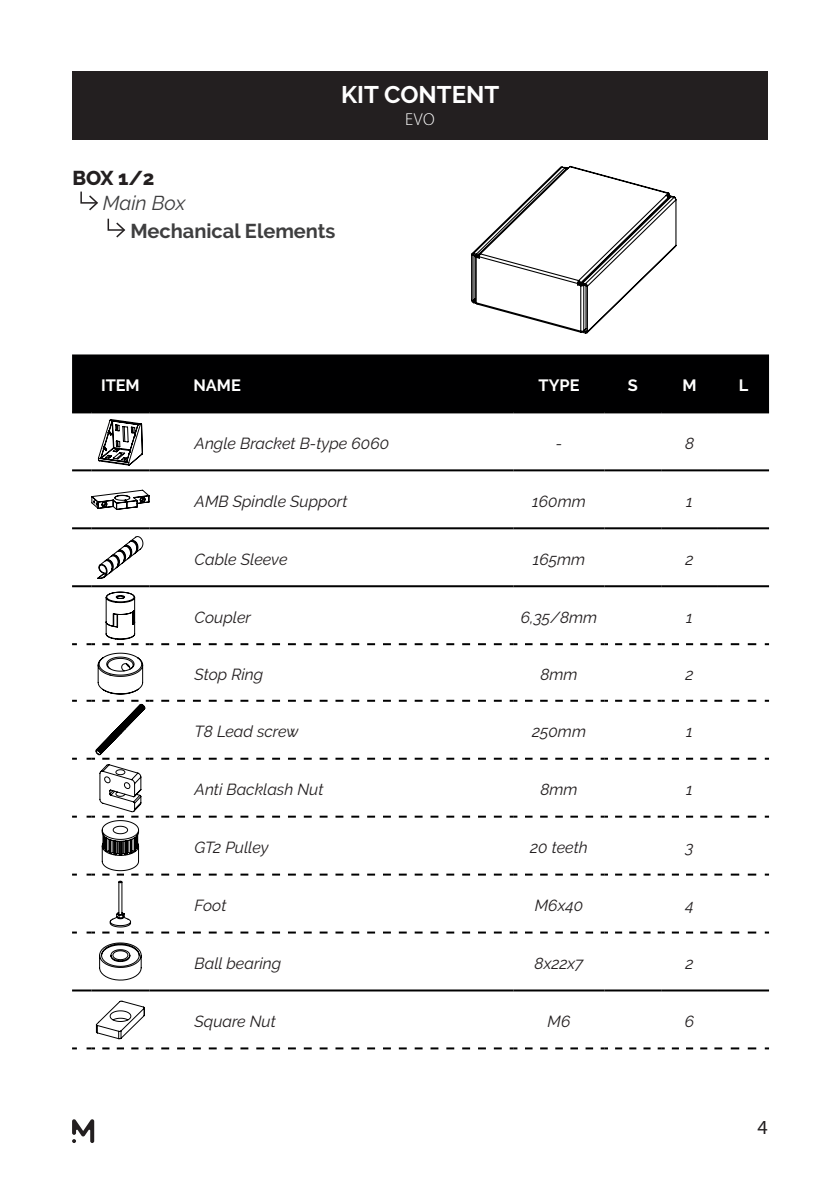
<style>
.page{position:relative;width:840px;height:1191px;background:#fff}
.page>*{position:absolute;margin:0;border:0;box-sizing:border-box;transform-origin:0 0}
.t1{font:700 24px "Raleway";color:#fff}
.t2{font:700 20px "Raleway";color:#3e3e3f}
.t3{font:italic 20px "Raleway";color:#3e3e3f}
.t4{font:800 20px "Raleway";color:#231f20}
.t5{font:20px "Myriad Pro";color:#231f20}
.t6{font:300 17.2px "Myriad Pro";color:#fff}
.t7{font:700 16.4px "Raleway";color:#fff}
.t8{font:italic 16px "Raleway";color:#231f20}
</style>
<div class="page">
<svg style="left:72px;top:1119px;width:22px;height:24px"></svg>
<svg style="left:471px;top:165px;width:206px;height:169px"></svg>
<div style="left:72px;top:72px;width:695px;height:68px;background:#231f20"></div>
<svg style="left:80px;top:191px;width:18px;height:20px"></svg>
<svg style="left:107px;top:218px;width:19px;height:20px"></svg>
<div style="left:72px;top:354px;width:696px;height:57px;background:#000001"></div>
<svg style="left:72px;top:527px;width:19px;height:2px"></svg>
<hr style="left:91px;top:527px;width:58px;height:2px;background:#000">
<hr style="left:149px;top:527px;width:364px;height:2px;background:#000">
<hr style="left:513px;top:527px;width:91px;height:2px;background:#000">
<hr style="left:604px;top:527px;width:56px;height:2px;background:#000">
<hr style="left:660px;top:527px;width:57px;height:2px;background:#000">
<hr style="left:717px;top:527px;width:51px;height:2px;background:#000">
<svg style="left:72px;top:585px;width:19px;height:2px"></svg>
<hr style="left:91px;top:585px;width:58px;height:2px;background:#000">
<hr style="left:149px;top:585px;width:364px;height:2px;background:#000">
<hr style="left:513px;top:585px;width:91px;height:2px;background:#000">
<hr style="left:604px;top:585px;width:56px;height:2px;background:#000">
<hr style="left:660px;top:585px;width:57px;height:2px;background:#000">
<hr style="left:717px;top:585px;width:51px;height:2px;background:#000">
<svg style="left:72px;top:643px;width:23px;height:2px"></svg>
<svg style="left:161px;top:643px;width:356px;height:2px"></svg>
<svg style="left:525px;top:643px;width:82px;height:2px"></svg>
<svg style="left:615px;top:643px;width:49px;height:2px"></svg>
<svg style="left:671px;top:643px;width:50px;height:2px"></svg>
<svg style="left:730px;top:643px;width:38px;height:2px"></svg>
<svg style="left:161px;top:700px;width:356px;height:2px"></svg>
<svg style="left:525px;top:700px;width:82px;height:2px"></svg>
<svg style="left:615px;top:700px;width:49px;height:2px"></svg>
<svg style="left:671px;top:700px;width:50px;height:2px"></svg>
<svg style="left:730px;top:700px;width:38px;height:2px"></svg>
<svg style="left:161px;top:757px;width:356px;height:2px"></svg>
<svg style="left:525px;top:757px;width:82px;height:2px"></svg>
<svg style="left:615px;top:757px;width:49px;height:2px"></svg>
<svg style="left:671px;top:757px;width:50px;height:2px"></svg>
<svg style="left:730px;top:757px;width:38px;height:2px"></svg>
<svg style="left:161px;top:815px;width:356px;height:2px"></svg>
<svg style="left:525px;top:815px;width:82px;height:2px"></svg>
<svg style="left:615px;top:815px;width:49px;height:2px"></svg>
<svg style="left:671px;top:815px;width:50px;height:2px"></svg>
<svg style="left:730px;top:815px;width:38px;height:2px"></svg>
<svg style="left:161px;top:873px;width:356px;height:2px"></svg>
<svg style="left:525px;top:873px;width:82px;height:2px"></svg>
<svg style="left:615px;top:873px;width:49px;height:2px"></svg>
<svg style="left:671px;top:873px;width:50px;height:2px"></svg>
<svg style="left:730px;top:873px;width:38px;height:2px"></svg>
<svg style="left:161px;top:931px;width:356px;height:2px"></svg>
<svg style="left:525px;top:931px;width:82px;height:2px"></svg>
<svg style="left:615px;top:931px;width:49px;height:2px"></svg>
<svg style="left:671px;top:931px;width:50px;height:2px"></svg>
<svg style="left:730px;top:931px;width:38px;height:2px"></svg>
<svg style="left:72px;top:411px;width:19px;height:2px"></svg>
<hr style="left:91px;top:411px;width:58px;height:2px;background:#000">
<hr style="left:149px;top:411px;width:364px;height:2px;background:#000">
<hr style="left:513px;top:411px;width:91px;height:2px;background:#000">
<hr style="left:604px;top:411px;width:56px;height:2px;background:#000">
<hr style="left:660px;top:411px;width:57px;height:2px;background:#000">
<hr style="left:717px;top:411px;width:51px;height:2px;background:#000">
<svg style="left:72px;top:469px;width:19px;height:2px"></svg>
<hr style="left:91px;top:469px;width:58px;height:2px;background:#000">
<hr style="left:149px;top:469px;width:364px;height:2px;background:#000">
<hr style="left:513px;top:469px;width:91px;height:2px;background:#000">
<hr style="left:604px;top:469px;width:56px;height:2px;background:#000">
<hr style="left:660px;top:469px;width:57px;height:2px;background:#000">
<hr style="left:717px;top:469px;width:51px;height:2px;background:#000">
<svg style="left:72px;top:989px;width:19px;height:2px"></svg>
<hr style="left:91px;top:989px;width:58px;height:2px;background:#000">
<hr style="left:149px;top:989px;width:364px;height:2px;background:#000">
<hr style="left:513px;top:989px;width:91px;height:2px;background:#000">
<hr style="left:604px;top:989px;width:56px;height:2px;background:#000">
<hr style="left:660px;top:989px;width:57px;height:2px;background:#000">
<hr style="left:717px;top:989px;width:51px;height:2px;background:#000">
<svg style="left:72px;top:1047px;width:23px;height:2px"></svg>
<svg style="left:102px;top:1047px;width:51px;height:2px"></svg>
<svg style="left:161px;top:1047px;width:356px;height:2px"></svg>
<svg style="left:525px;top:1047px;width:82px;height:2px"></svg>
<svg style="left:615px;top:1047px;width:49px;height:2px"></svg>
<svg style="left:671px;top:1047px;width:50px;height:2px"></svg>
<svg style="left:730px;top:1047px;width:38px;height:2px"></svg>
<svg style="left:98px;top:419px;width:45px;height:47px"></svg>
<svg style="left:91px;top:489px;width:59px;height:21px"></svg>
<svg style="left:97px;top:536px;width:46px;height:43px"></svg>
<svg style="left:102px;top:591px;width:51px;height:54px"></svg>
<svg style="left:72px;top:652px;width:81px;height:281px"></svg>
<svg style="left:99px;top:942px;width:43px;height:39px"></svg>
<svg style="left:95px;top:1000px;width:50px;height:39px"></svg>
<p class="t4" style="left:72px;top:166px;width:83px">BOX 1/2</p>
<p class="t1" style="left:341px;top:80px;width:160px">KIT CONTENT</p>
<p class="t6" style="left:405px;top:110px;width:31px">EVO</p>
<p class="t3" style="left:103px;top:192px;width:84px">Main Box</p>
<p class="t2" style="left:130px;top:219px;width:206px">Mechanical Elements</p>
<p class="t7" style="left:101px;top:376px;width:40px">ITEM</p>
<p class="t7" style="left:193px;top:376px;width:49px">NAME</p>
<p class="t7" style="left:538px;top:376px;width:42px">TYPE</p>
<p class="t7" style="left:627px;top:376px;width:12px">S</p>
<p class="t7" style="left:682px;top:376px;width:16px">M</p>
<p class="t7" style="left:738px;top:376px;width:11px">L</p>
<p class="t8" style="left:194px;top:434px;width:196px">Angle Bracket B-type 6060</p>
<p class="t8" style="left:555px;top:434px;width:8px">-</p>
<p class="t8" style="left:684px;top:434px;width:11px">8</p>
<p class="t8" style="left:194px;top:492px;width:154px">AMB Spindle Support</p>
<p class="t8" style="left:532px;top:492px;width:55px">160mm</p>
<p class="t8" style="left:686px;top:492px;width:8px">1</p>
<p class="t8" style="left:194px;top:550px;width:94px">Cable Sleeve</p>
<p class="t8" style="left:532px;top:550px;width:54px">165mm</p>
<p class="t8" style="left:685px;top:550px;width:10px">2</p>
<p class="t8" style="left:194px;top:608px;width:58px">Coupler</p>
<p class="t8" style="left:520px;top:608px;width:78px">6,35/8mm</p>
<p class="t8" style="left:686px;top:608px;width:8px">1</p>
<p class="t8" style="left:194px;top:665px;width:70px">Stop Ring</p>
<p class="t8" style="left:540px;top:665px;width:39px">8mm</p>
<p class="t8" style="left:685px;top:665px;width:10px">2</p>
<p class="t8" style="left:194px;top:722px;width:105px">T8 Lead screw</p>
<p class="t8" style="left:531px;top:722px;width:56px">250mm</p>
<p class="t8" style="left:686px;top:722px;width:8px">1</p>
<p class="t8" style="left:194px;top:780px;width:130px">Anti Backlash Nut</p>
<p class="t8" style="left:540px;top:780px;width:39px">8mm</p>
<p class="t8" style="left:686px;top:780px;width:8px">1</p>
<p class="t8" style="left:194px;top:838px;width:75px">GT2 Pulley</p>
<p class="t8" style="left:530px;top:838px;width:59px">20 teeth</p>
<p class="t8" style="left:685px;top:838px;width:10px">3</p>
<p class="t8" style="left:194px;top:896px;width:33px">Foot</p>
<p class="t8" style="left:534px;top:896px;width:50px">M6x40</p>
<p class="t8" style="left:685px;top:896px;width:10px">4</p>
<p class="t8" style="left:194px;top:954px;width:88px">Ball bearing</p>
<p class="t8" style="left:534px;top:954px;width:50px">8x22x7</p>
<p class="t8" style="left:685px;top:954px;width:10px">2</p>
<p class="t8" style="left:194px;top:1012px;width:83px">Square Nut</p>
<p class="t8" style="left:547px;top:1012px;width:24px">M6</p>
<p class="t8" style="left:684px;top:1012px;width:11px">6</p>
<p class="t5" style="left:757px;top:1115px;width:12px">4</p>
</div>
